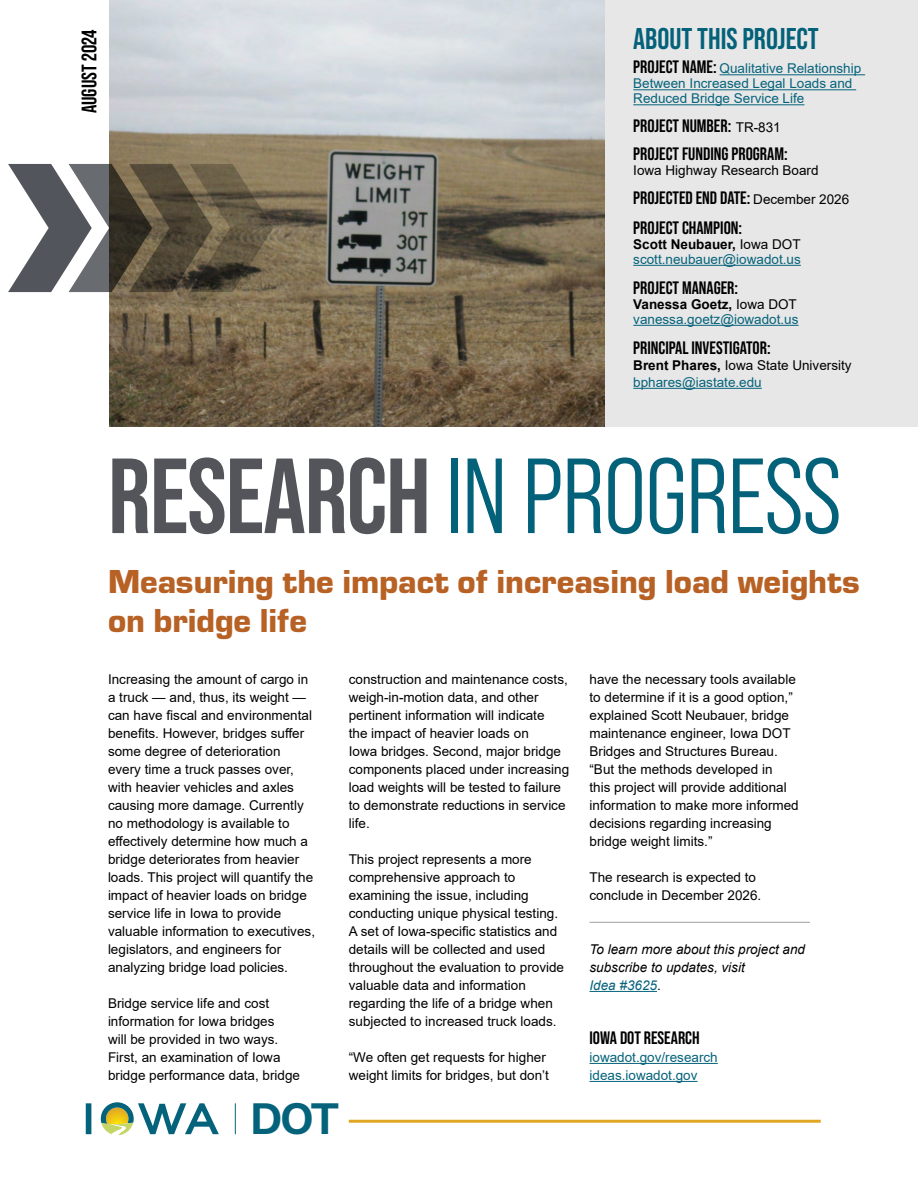
<style>
.page{position:relative;width:918px;height:1188px;background:#fff}
.page>*{position:absolute;margin:0;border:0;box-sizing:border-box;transform-origin:0 0}
.H1_-_Research_Solutions{font:106.5px "Bebas Neue Pro Middle";letter-spacing:-.01em;color:#03617a}
.t1{font:600 46.5px "Work Sans";color:#04637b}
.H2_-_Page_1_headline{font:900 34.5px/39px "Eurostile";color:#b86125}
.H3_-_subhead{font:700 30px "Bebas Neue Pro";color:#03617a}
.about_this_project{font:700 21px "Bebas Neue Pro";color:#000}
.about_this_project-2{font:700 18px "Bebas Neue Pro";color:#000}
.Sidebar_text{font:700 18px "Bebas Neue Pro";color:#000}
.body_copy{font:700 18px "Bebas Neue Pro";color:#000}
.body_copy-2{font:13.5px/18px "Arial";color:#000}
.about_this_project-3{font:13.5px/15px "Arial";color:#05637b}
.Project_Name__bold{font:13.5px/15px "Arial";color:#05637b}
.body_copy-3{font:italic 13.5px/18px "Arial";color:#000}
.about_this_project-4{font:13.5px/16.5px "Arial";color:#000}
.body_copy-4{font:13.5px/18px "Arial";color:#05637b}
.Sidebar_text-2{font:13.5px "Arial";color:#000}
.s1{font-family:"Bebas Neue Pro";font-weight:700;font-size:18px;color:#000}
.s2{font-family:"Arial";font-weight:400;font-size:13.5px}
.s3{font-weight:700;color:#000}
.s4{color:#000}
.s5{font-weight:700}
.s6{color:#05637b}
.s7{font-family:"Bebas Neue Pro";font-weight:700;color:#54555a}
.s8{font-style:normal}
</style>
<div class="page">
<img style="left:110px;top:0;width:496px;height:427px">
<div style="left:606px;top:0;width:312px;height:427px;background:#e7e7e7"></div>
<hr style="left:720px;top:74px;width:145px;height:1px;background:#05637b">
<hr style="left:633px;top:89px;width:223px;height:1px;background:#05637b">
<hr style="left:633px;top:104px;width:171px;height:1px;background:#05637b">
<hr style="left:633px;top:265px;width:168px;height:1px;background:#05637b">
<hr style="left:633px;top:325px;width:166px;height:1px;background:#05637b">
<hr style="left:633px;top:388px;width:129px;height:1px;background:#05637b">
<hr style="left:590px;top:991px;width:67px;height:1px;background:#05637b">
<hr style="left:590px;top:1063px;width:128px;height:1px;background:#05637b">
<hr style="left:590px;top:1081px;width:108px;height:1px;background:#05637b">
<svg style="left:8px;top:164px;width:265px;height:128px"></svg>
<svg style="left:86px;top:1103px;width:5px;height:31px"></svg>
<svg style="left:101px;top:1102px;width:118px;height:33px"></svg>
<hr style="left:235px;top:1103px;width:1px;height:31px;background:#04637b">
<hr style="left:349px;top:1120px;width:472px;height:3px;background:#e0a624">
<hr style="left:590px;top:922px;width:220px;height:1px;background:#a9abac">
<p class="about_this_project" style="left:77px;top:113px;width:86px;rotate:-90deg">AUGUST 2024</p>
<h3 class="H3_-_subhead" style="left:633px;top:21px;width:187px">ABOUT THIS PROJECT</h3>
<p class="Project_Name__bold" style="left:633px;top:61px;width:230px"><span class="s1">PROJECT NAME:</span> Qualitative Relationship<br>Between Increased Legal Loads and<br>Reduced Bridge Service Life</p>
<p class="Sidebar_text" style="left:633px;top:115px;width:149px">PROJECT NUMBER: <span class="s2">TR-831</span></p>
<p class="Sidebar_text" style="left:633px;top:144px;width:156px">PROJECT FUNDING PROGRAM:</p>
<p class="Sidebar_text-2" style="left:633px;top:161px;width:187px">Iowa Highway Research Board</p>
<p class="about_this_project-2" style="left:633px;top:187px;width:218px">PROJECTED END DATE: <span class="s2">December 2026</span></p>
<p class="about_this_project-2" style="left:633px;top:217px;width:110px">PROJECT CHAMPION:</p>
<p class="about_this_project-3" style="left:633px;top:237px;width:169px"><span class="s3">Scott Neubauer,</span> <span class="s4">Iowa DOT </span>scott.neubauer@iowadot.us</p>
<p class="about_this_project-2" style="left:633px;top:277px;width:106px">PROJECT MANAGER:</p>
<p class="about_this_project-3" style="left:633px;top:297px;width:167px"><span class="s3">Vanessa Goetz,</span> <span class="s4">Iowa DOT </span>vanessa.goetz@iowadot.us</p>
<p class="about_this_project-2" style="left:633px;top:337px;width:139px">PRINCIPAL INVESTIGATOR:</p>
<p class="about_this_project-4" style="left:633px;top:357px;width:220px"><span class="s5">Brent Phares,</span> Iowa State University <span class="s6">bphares@iastate.edu</span></p>
<h1 class="H1_-_Research_Solutions" style="left:108px;top:437px;width:735px"><span class="s7">RESEARCH</span> IN PROGRESS</h1>
<h2 class="H2_-_Page_1_headline" style="left:108px;top:560px;width:753px">Measuring the impact of increasing load weights on bridge life</h2>
<p class="body_copy-2" style="left:108px;top:670px;width:209px">Increasing the amount of cargo in a truck — and, thus, its weight — can have fiscal and environmental benefits. However, bridges suffer some degree of deterioration every time a truck passes over, with heavier vehicles and axles causing more damage. Currently no methodology is available to effectively determine how much a bridge deteriorates from heavier loads. This project will quantify the impact of heavier loads on bridge service life in Iowa to provide valuable information to executives, legislators, and engineers for analyzing bridge load policies.</p>
<p class="body_copy-2" style="left:108px;top:994px;width:194px">Bridge service life and cost information for Iowa bridges<br>will be provided in two ways.<br>First, an examination of Iowa bridge performance data, bridge</p>
<p class="body_copy-2" style="left:349px;top:670px;width:222px">construction and maintenance costs, weigh-in-motion data, and other pertinent information will indicate<br>the impact of heavier loads on<br>Iowa bridges. Second, major bridge components placed under increasing load weights will be tested to failure to demonstrate reductions in service life.</p>
<p class="body_copy-2" style="left:349px;top:850px;width:217px">This project represents a more comprehensive approach to examining the issue, including conducting unique physical testing.<br>A set of Iowa-specific statistics and details will be collected and used throughout the evaluation to provide valuable data and information regarding the life of a bridge when subjected to increased truck loads.</p>
<p class="body_copy-2" style="left:349px;top:1048px;width:202px">“We often get requests for higher weight limits for bridges, but don’t</p>
<p class="body_copy-2" style="left:590px;top:670px;width:211px">have the necessary tools available to determine if it is a good option,” explained Scott Neubauer, bridge maintenance engineer, Iowa DOT<br>Bridges and Structures Bureau. “But the methods developed in<br>this project will provide additional information to make more informed decisions regarding increasing bridge weight limits.”</p>
<p class="body_copy-2" style="left:590px;top:868px;width:173px">The research is expected to conclude in December 2026.</p>
<p class="body_copy-3" style="left:590px;top:940px;width:217px">To learn more about this project and subscribe to updates, visit<br><span class="s6">Idea #3625</span><span class="s8">.</span></p>
<p class="body_copy" style="left:590px;top:1027px;width:112px">IOWA DOT RESEARCH</p>
<p class="body_copy-4" style="left:590px;top:1048px;width:130px">iowadot.gov/research ideas.iowadot.gov</p>
<p class="t1" style="left:249px;top:1091px;width:92px">DOT</p>
</div>
